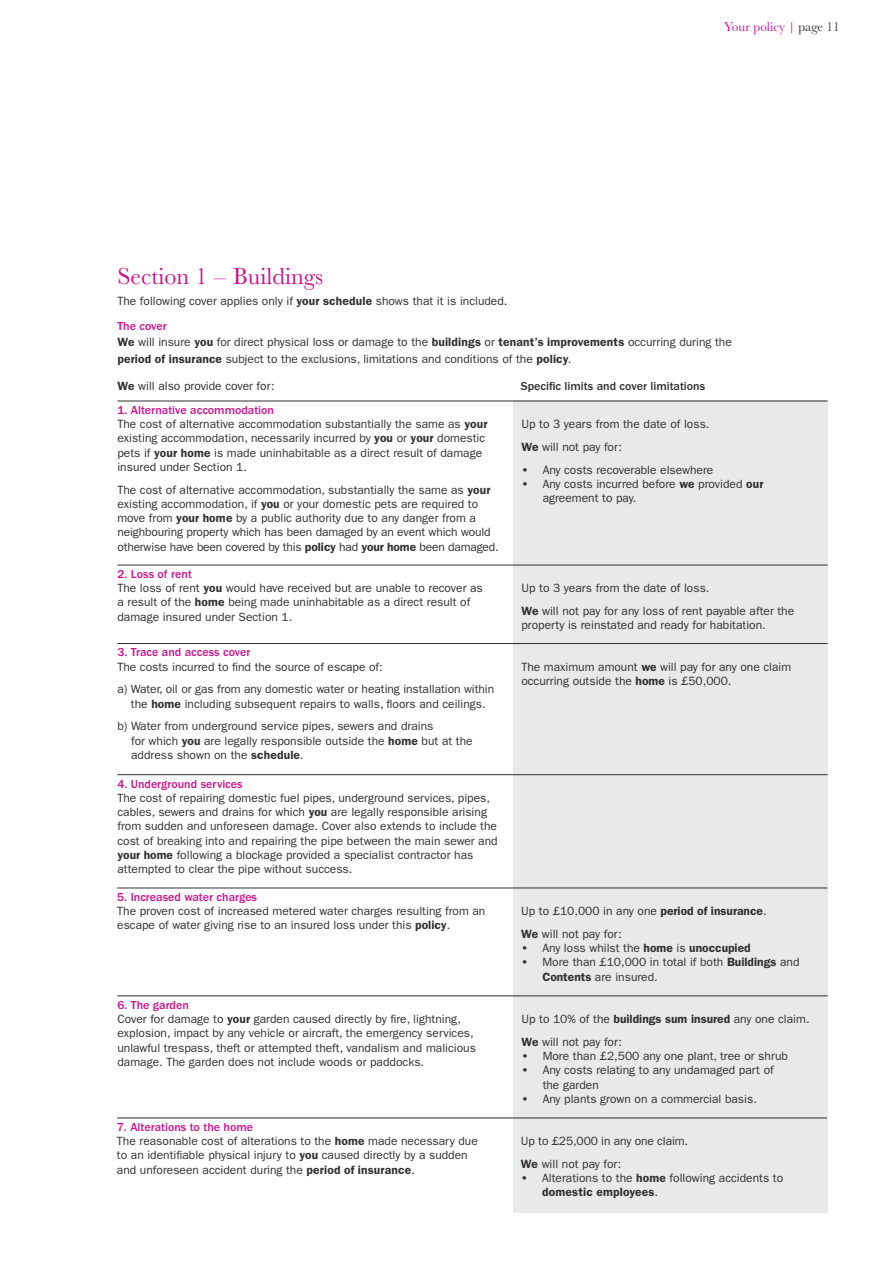
<style>
.page{position:relative;width:893px;height:1263px;background:#fff}
.page>*{position:absolute;margin:0;border:0;box-sizing:border-box;transform-origin:0 0}
._01_HEADING{font:24px "Baskerville URW";color:#ce118c}
.t1{font:13.2px "Baskerville URW";color:#ce118c}
._02_BODY{font:12px/14.2px "ITC Franklin Gothic Std";color:#312f30}
._03a_Table_head{font:500 12px "ITC Franklin Gothic Std";color:#ce118c}
._02_BODY__white_rule{font:12px/14.2px "ITC Franklin Gothic Std";color:#312f30}
._02_BODY-2{font:500 12px "ITC Franklin Gothic Std";color:#312f30}
._03_Head__pms_233{font:500 12px "ITC Franklin Gothic Std";color:#ce118c}
.s1{color:#312f30}
.s2{font-weight:600}
</style>
<div class="page">
<div style="left:513px;top:401px;width:315px;height:812px;background:#e8e9ea"></div>
<hr style="left:117px;top:401px;width:711px;height:1px;background:#312f30">
<hr style="left:117px;top:565px;width:711px;height:1px;background:#312f30">
<hr style="left:117px;top:643px;width:711px;height:1px;background:#312f30">
<hr style="left:117px;top:774px;width:711px;height:1px;background:#312f30">
<hr style="left:117px;top:888px;width:710px;height:1px;background:#312f30">
<hr style="left:117px;top:995px;width:711px;height:1px;background:#312f30">
<hr style="left:117px;top:1118px;width:710px;height:1px;background:#312f30">
<p class="t1" style="left:724px;top:19px;width:117px">Your policy | <span class="s1">page 11</span></p>
<p class="_01_HEADING" style="left:117px;top:262px;width:207px">Section 1 – Buildings</p>
<p class="_02_BODY" style="left:117px;top:294px;width:392px">The following cover applies only if <span class="s2">your schedule</span> shows that it is included.</p>
<p class="_03_Head__pms_233" style="left:117px;top:319px;width:51px">The cover</p>
<p class="_02_BODY" style="left:117px;top:334px;width:616px;line-height:16.5px"><span class="s2">We</span> will insure <span class="s2">you</span> for direct physical loss or damage to the <span class="s2">buildings</span> or <span class="s2">tenant’s improvements</span> occurring during the <span class="s2">period of insurance</span> subject to the exclusions, limitations and conditions of the <span class="s2">policy</span>.</p>
<p class="_02_BODY" style="left:117px;top:379px;width:159px"><span class="s2">We</span> will also provide cover for:</p>
<p class="_02_BODY-2" style="left:521px;top:379px;width:186px">Specific limits and cover limitations</p>
<p class="_03a_Table_head" style="left:117px;top:403px;width:158px">1. Alternative accommodation</p>
<p class="_02_BODY" style="left:117px;top:417px;width:371px">The cost of alternative accommodation substantially the same as <span class="s2">your </span>existing accommodation, necessarily incurred by <span class="s2">you</span> or <span class="s2">your</span> domestic pets if <span class="s2">your home</span> is made uninhabitable as a direct result of damage insured under Section 1.</p>
<p class="_02_BODY" style="left:117px;top:483px;width:383px">The cost of alternative accommodation, substantially the same as <span class="s2">your </span>existing accommodation, if <span class="s2">you</span> or your domestic pets are required to move from <span class="s2">your home</span> by a public authority due to any danger from a neighbouring property which has been damaged by an event which would otherwise have been covered by this <span class="s2">policy</span> had <span class="s2">your home</span> been damaged.</p>
<p class="_02_BODY" style="left:521px;top:417px;width:190px">Up to 3 years from the date of loss.</p>
<p class="_02_BODY" style="left:521px;top:440px;width:102px"><span class="s2">We</span> will not pay for:</p>
<p class="_02_BODY" style="left:521px;top:463px;width:194px"><span class="s2">•</span> Any costs recoverable elsewhere</p>
<p class="_02_BODY__white_rule" style="left:543px;top:477px;width:222px;text-indent:-21px"><span class="s2">•</span> Any costs incurred before <span class="s2">we</span> provided <span class="s2">our </span>agreement to pay.</p>
<p class="_03a_Table_head" style="left:117px;top:567px;width:76px">2. Loss of rent</p>
<p class="_02_BODY" style="left:117px;top:581px;width:367px">The loss of rent <span class="s2">you</span> would have received but are unable to recover as a result of the <span class="s2">home</span> being made uninhabitable as a direct result of damage insured under Section 1.</p>
<p class="_02_BODY" style="left:521px;top:577px;width:274px;line-height:22.8px">Up to 3 years from the date of loss.<br><span class="s2">We</span> will not pay for any loss of rent payable after the</p>
<p class="_02_BODY" style="left:521px;top:618px;width:246px">property is reinstated and ready for habitation.</p>
<p class="_03a_Table_head" style="left:117px;top:646px;width:135px">3. Trace and access cover</p>
<p class="_02_BODY" style="left:117px;top:660px;width:267px">The costs incurred to find the source of escape of:</p>
<p class="_02_BODY" style="left:117px;top:682px;width:378px;text-align:center">a) Water, oil or gas from any domestic water or heating installation within the <span class="s2">home</span> including subsequent repairs to walls, floors and ceilings.</p>
<p class="_02_BODY" style="left:131px;top:719px;width:343px;text-indent:-14px">b) Water from underground service pipes, sewers and drains<br>for which <span class="s2">you</span> are legally responsible outside the <span class="s2">home</span> but at the address shown on the <span class="s2">schedule</span>.</p>
<p class="_02_BODY" style="left:521px;top:660px;width:271px">The maximum amount <span class="s2">we</span> will pay for any one claim occurring outside the <span class="s2">home</span> is £50,000.</p>
<p class="_03a_Table_head" style="left:117px;top:777px;width:127px">4. Underground services</p>
<p class="_02_BODY" style="left:117px;top:791px;width:382px">The cost of repairing domestic fuel pipes, underground services, pipes, cables, sewers and drains for which <span class="s2">you</span> are legally responsible arising from sudden and unforeseen damage. Cover also extends to include the cost of breaking into and repairing the pipe between the main sewer and <span class="s2">your home</span> following a blockage provided a specialist contractor has attempted to clear the pipe without success.</p>
<p class="_03a_Table_head" style="left:117px;top:890px;width:141px">5. Increased water charges</p>
<p class="_02_BODY" style="left:117px;top:904px;width:370px">The proven cost of increased metered water charges resulting from an escape of water giving rise to an insured loss under this <span class="s2">policy</span>.</p>
<p class="_02_BODY" style="left:521px;top:900px;width:247px;line-height:22.8px">Up to £10,000 in any one <span class="s2">period of insurance</span>.<br><span class="s2">We</span> will not pay for:</p>
<p class="_02_BODY" style="left:521px;top:941px;width:231px"><span class="s2">•</span> Any loss whilst the <span class="s2">home</span> is <span class="s2">unoccupied</span></p>
<p class="_02_BODY" style="left:542px;top:955px;width:259px;text-indent:-21px"><span class="s2">•</span> More than £10,000 in total if both <span class="s2">Buildings</span> and<br><span class="s2">Contents</span> are insured.</p>
<p class="_03a_Table_head" style="left:117px;top:998px;width:73px">6. The garden</p>
<p class="_02_BODY" style="left:117px;top:1012px;width:360px">Cover for damage to <span class="s2">your</span> garden caused directly by fire, lightning, explosion, impact by any vehicle or aircraft, the emergency services, unlawful trespass, theft or attempted theft, vandalism and malicious damage. The garden does not include woods or paddocks.</p>
<p class="_02_BODY" style="left:521px;top:1008px;width:290px;line-height:22.8px">Up to 10% of the <span class="s2">buildings sum insured</span> any one claim.<br><span class="s2">We</span> will not pay for:</p>
<p class="_02_BODY" style="left:521px;top:1049px;width:268px"><span class="s2">•</span> More than £2,500 any one plant, tree or shrub</p>
<p class="_02_BODY" style="left:543px;top:1063px;width:233px;text-indent:-21px"><span class="s2">•</span> Any costs relating to any undamaged part of the garden</p>
<p class="_02_BODY" style="left:521px;top:1092px;width:237px"><span class="s2">•</span> Any plants grown on a commercial basis.</p>
<p class="_03a_Table_head" style="left:117px;top:1120px;width:138px">7. Alterations to the home</p>
<p class="_02_BODY" style="left:117px;top:1134px;width:362px">The reasonable cost of alterations to the <span class="s2">home</span> made necessary due to an identifiable physical injury to <span class="s2">you</span> caused directly by a sudden and unforeseen accident during the <span class="s2">period of insurance</span>.</p>
<p class="_02_BODY" style="left:521px;top:1130px;width:169px;line-height:22.8px">Up to £25,000 in any one claim.<br><span class="s2">We</span> will not pay for:</p>
<p class="_02_BODY" style="left:542px;top:1171px;width:242px;text-indent:-21px"><span class="s2">•</span> Alterations to the <span class="s2">home</span> following accidents to <span class="s2">domestic employees</span>.</p>
</div>
